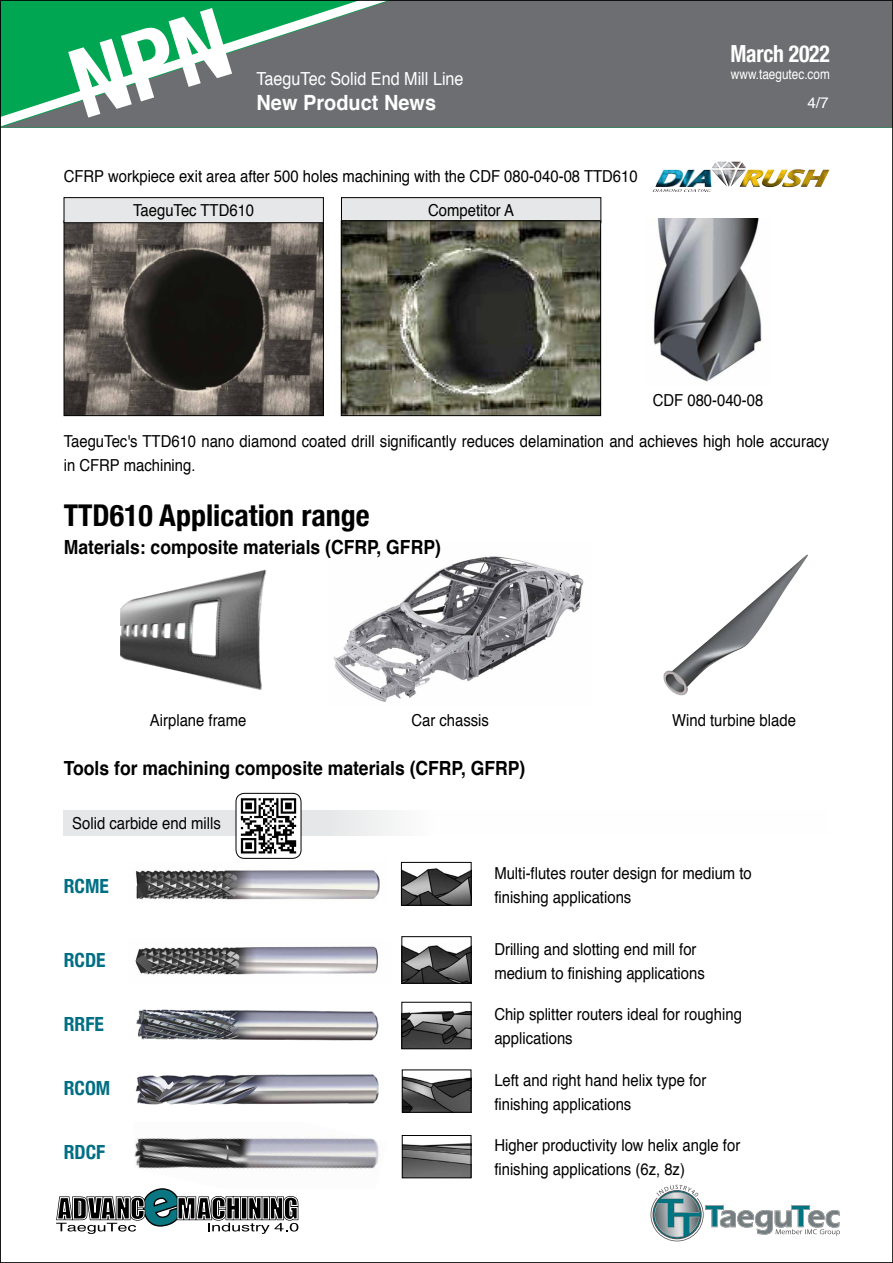
<style>
.page{position:relative;width:893px;height:1263px;background:#fff}
.page>*{position:absolute;margin:0;border:0;box-sizing:border-box;transform-origin:0 0}
.t1{font:700 condensed 30px "Helvetica Neue";color:#000}
.t2{font:700 condensed 23.55px "Helvetica Neue";letter-spacing:-.01em;color:#fff;scale:.92 1}
.t3{font:700 21px "Helvetica";color:#fff;scale:.95 1}
.t4{font:700 19.5px "Helvetica";color:#000;scale:.9 1}
.t5{font:700 condensed 19.5px "Helvetica Neue";color:#006f84}
.t6{font:18px "Helvetica";color:#fff;scale:.9 1}
.t7{font:16.5px/24px "Helvetica";color:#000;scale:.9 1}
.t8{font:15.3px "Helvetica";color:#fff}
.t9{font:13.8px "Helvetica";color:#fff;scale:.85 1}
</style>
<div class="page">
<div style="left:423px;top:2px;width:468px;height:126px;background:#6d6e71"></div>
<svg style="left:2px;top:2px;width:421px;height:126px;background:#53866f"></svg>
<svg style="left:651px;top:1185px;width:189px;height:56px"></svg>
<svg style="left:56px;top:1188px;width:243px;height:46px"></svg>
<img style="left:652px;top:161px;width:178px;height:31px">
<img style="left:663px;top:554px;width:145px;height:142px">
<img style="left:120px;top:570px;width:146px;height:120px">
<img style="left:404px;top:945px;width:65px;height:36px">
<div style="left:402px;top:936px;width:69px;height:47px;border:1px solid #000"></div>
<img style="left:403px;top:868px;width:66px;height:35px">
<div style="left:401px;top:862px;width:70px;height:43px;border:1px solid #000"></div>
<img style="left:134px;top:1138px;width:245px;height:31px">
<img style="left:404px;top:1011px;width:65px;height:36px">
<div style="left:402px;top:1002px;width:69px;height:47px;border:1px solid #000"></div>
<img style="left:404px;top:1076px;width:65px;height:34px">
<div style="left:402px;top:1070px;width:69px;height:42px;border:1px solid #000"></div>
<img style="left:404px;top:1143px;width:65px;height:33px">
<div style="left:402px;top:1135px;width:69px;height:43px;border:1px solid #000"></div>
<div style="left:64px;top:810px;width:765px;height:26px;background:linear-gradient(to right,#e4e5e6,#fff)"></div>
<svg style="left:236px;top:793px;width:65px;height:65px"></svg>
<svg style="left:241px;top:798px;width:55px;height:55px"></svg>
<div style="left:236px;top:793px;width:65px;height:65px;border:1px solid #000;border-radius:9px"></div>
<img style="left:136px;top:870px;width:244px;height:30px">
<img style="left:135px;top:946px;width:243px;height:29px">
<img style="left:136px;top:1009px;width:243px;height:32px">
<img style="left:135px;top:1074px;width:244px;height:31px">
<img style="left:333px;top:556px;width:251px;height:146px">
<img style="left:66px;top:223px;width:256px;height:191px">
<div style="left:64px;top:221px;width:260px;height:195px;border:1px solid #000"></div>
<div style="left:64px;top:198px;width:259px;height:25px;background:#e6e7e8"></div>
<div style="left:64px;top:197px;width:260px;height:26px;border:1px solid #000"></div>
<div style="left:341px;top:198px;width:260px;height:25px;background:#e6e7e8"></div>
<div style="left:341px;top:197px;width:260px;height:26px;border:1px solid #000"></div>
<img style="left:343px;top:223px;width:256px;height:191px">
<div style="left:341px;top:221px;width:260px;height:195px;border:1px solid #000"></div>
<img style="left:653px;top:219px;width:109px;height:163px">
<svg style="left:68px;top:8px;width:164px;height:110px;background:#3c996b"></svg>
<p class="t6" style="left:256px;top:65px;width:232px">TaeguTec Solid End Mill Line</p>
<p class="t3" style="left:256px;top:86px;width:191px">New Product News</p>
<p class="t7" style="left:64px;top:164px;width:639px">CFRP workpiece exit area after 500 holes machining with the CDF 080-040-08 TTD610</p>
<p class="t7" style="left:133px;top:199px;width:136px">TaeguTec TTD610</p>
<p class="t7" style="left:428px;top:199px;width:97px">Competitor A</p>
<h2 class="t2" style="left:730px;top:34px;width:110px">March 2022</h2>
<p class="t9" style="left:731px;top:64px;width:118px">www.taegutec.com</p>
<p class="t8" style="left:807px;top:91px;width:23px">4/7</p>
<p class="t7" style="left:653px;top:389px;width:124px">CDF 080-040-08</p>
<p class="t7" style="left:64px;top:430px;width:852px">TaeguTec's TTD610 nano diamond coated drill significantly reduces delamination and achieves high hole accuracy in CFRP machining.</p>
<h1 class="t1" style="left:64px;top:490px;width:307px">TTD610 Application range</h1>
<p class="t4" style="left:64px;top:531px;width:420px">Materials: composite materials (CFRP, GFRP)</p>
<p class="t7" style="left:150px;top:708px;width:109px">Airplane frame</p>
<p class="t7" style="left:411px;top:708px;width:88px">Car chassis</p>
<p class="t7" style="left:672px;top:708px;width:139px">Wind turbine blade</p>
<p class="t4" style="left:64px;top:752px;width:514px">Tools for machining composite materials (CFRP, GFRP)</p>
<p class="t7" style="left:72px;top:812px;width:167px">Solid carbide end mills</p>
<p class="t5" style="left:64px;top:870px;width:47px">RCME</p>
<p class="t5" style="left:64px;top:944px;width:43px">RCDE</p>
<p class="t5" style="left:64px;top:1008px;width:42px">RRFE</p>
<p class="t5" style="left:64px;top:1072px;width:48px">RCOM</p>
<p class="t5" style="left:64px;top:1136px;width:43px">RDCF</p>
<p class="t7" style="left:494px;top:861px;width:288px">Multi-flutes router design for medium to finishing applications</p>
<p class="t7" style="left:494px;top:937px;width:235px">Drilling and slotting end mill for medium to finishing applications</p>
<p class="t7" style="left:494px;top:1003px;width:277px">Chip splitter routers ideal for roughing applications</p>
<p class="t7" style="left:494px;top:1068px;width:237px">Left and right hand helix type for finishing applications</p>
<p class="t7" style="left:494px;top:1134px;width:275px">Higher productivity low helix angle for finishing applications (6z, 8z)</p>
</div>
